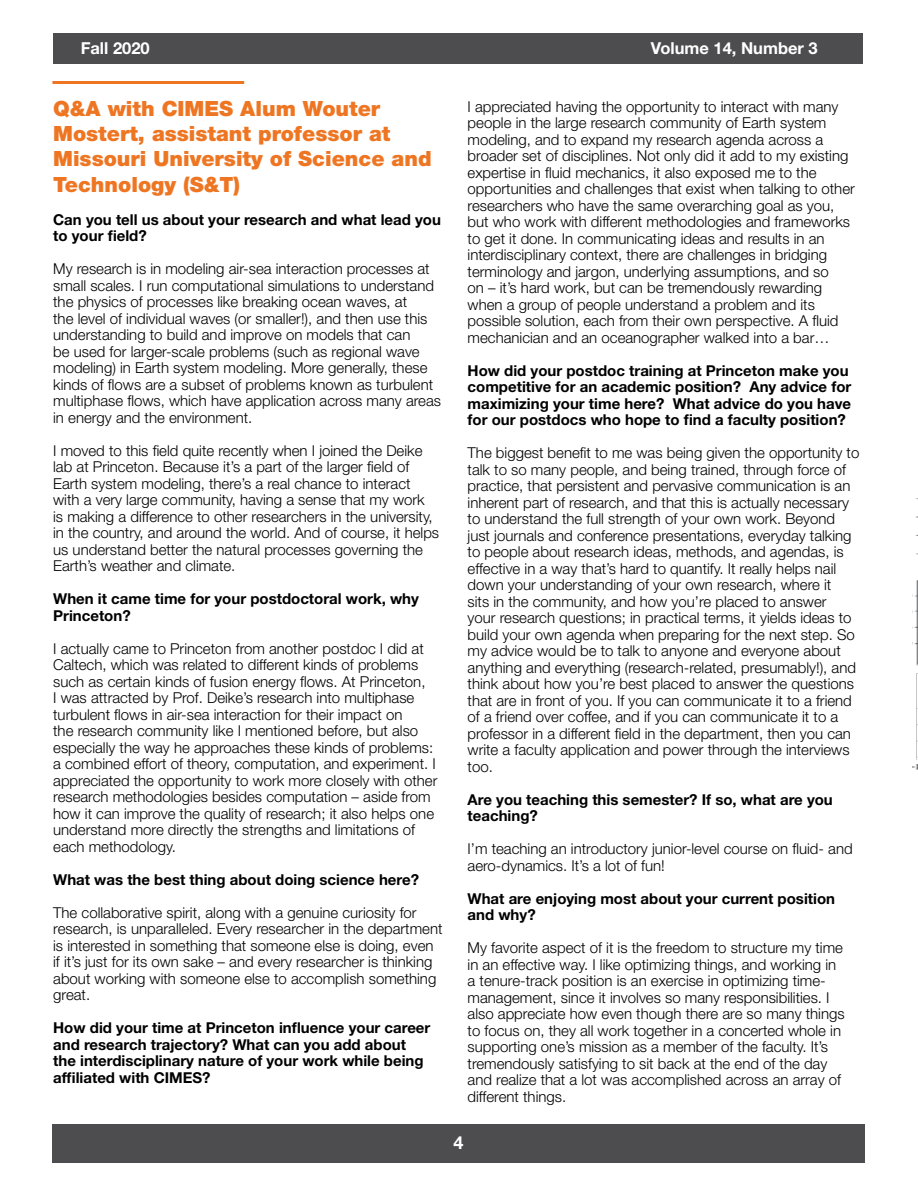
<style>
.page{position:relative;width:918px;height:1188px;background:#fff}
.page>*{position:absolute;margin:0;border:0;box-sizing:border-box;transform-origin:0 0}
.t1{font:900 21px/25.2px "Helvetica Neue LT Std";color:#ee7623}
.t2{font:700 18px "Helvetica Neue LT Std";color:#fff}
.t3{font:700 16.5px "Helvetica Neue LT Std";color:#fff}
.t4{font:300 15px/16.5px "Helvetica Neue LT Std";color:#000}
.t5{font:700 15px/16.5px "Helvetica Neue LT Std";color:#000}
</style>
<div class="page">
<div style="left:53px;top:34px;width:810px;height:30px;background:#4d4d4f"></div>
<hr style="left:52px;top:81px;width:192px;height:3px;background:#ee7623">
<div style="left:52px;top:1125px;width:813px;height:38px;background:#4d4d4f"></div>
<img style="left:913px;top:498px;width:5px;height:272px">
<p class="t3" style="left:81px;top:38px;width:71px">Fall 2020</p>
<p class="t3" style="left:651px;top:38px;width:168px">Volume 14, Number 3</p>
<h1 class="t1" style="left:53px;top:96px;width:380px">Q&amp;A with CIMES Alum Wouter<br>Mostert, assistant professor at<br>Missouri University of Science and<br>Technology (S&amp;T)</h1>
<p class="t5" style="left:53px;top:211px;width:389px">Can you tell us about your research and what lead you to your field?</p>
<p class="t4" style="left:53px;top:260px;width:389px">My research is in modeling air-sea interaction processes at small scales. I run computational simulations to understand the physics of processes like breaking ocean waves, at<br>the level of individual waves (or smaller!), and then use this understanding to build and improve on models that can<br>be used for larger-scale problems (such as regional wave modeling) in Earth system modeling. More generally, these kinds of flows are a subset of problems known as turbulent multiphase flows, which have application across many areas in energy and the environment.</p>
<p class="t4" style="left:53px;top:442px;width:387px">I moved to this field quite recently when I joined the Deike lab at Princeton. Because it’s a part of the larger field of Earth system modeling, there’s a real chance to interact with a very large community, having a sense that my work<br>is making a difference to other researchers in the university, in the country, and around the world. And of course, it helps us understand better the natural processes governing the Earth’s weather and climate.</p>
<p class="t5" style="left:53px;top:590px;width:367px">When it came time for your postdoctoral work, why<br>Princeton?</p>
<p class="t4" style="left:53px;top:640px;width:386px">I actually came to Princeton from another postdoc I did at Caltech, which was related to different kinds of problems such as certain kinds of fusion energy flows. At Princeton,<br>I was attracted by Prof. Deike’s research into multiphase turbulent flows in air-sea interaction for their impact on<br>the research community like I mentioned before, but also especially the way he approaches these kinds of problems: a combined effort of theory, computation, and experiment. I appreciated the opportunity to work more closely with other research methodologies besides computation – aside from how it can improve the quality of research; it also helps one understand more directly the strengths and limitations of each methodology.</p>
<p class="t5" style="left:53px;top:871px;width:367px">What was the best thing about doing science here?</p>
<p class="t4" style="left:53px;top:904px;width:391px">The collaborative spirit, along with a genuine curiosity for research, is unparalleled. Every researcher in the department is interested in something that someone else is doing, even if it’s just for its own sake – and every researcher is thinking about working with someone else to accomplish something great.</p>
<p class="t5" style="left:53px;top:1019px;width:379px">How did your time at Princeton influence your career and research trajectory? What can you add about the interdisciplinary nature of your work while being affiliated with CIMES?</p>
<p class="t4" style="left:468px;top:98px;width:389px">I appreciated having the opportunity to interact with many people in the large research community of Earth system modeling, and to expand my research agenda across a broader set of disciplines. Not only did it add to my existing expertise in fluid mechanics, it also exposed me to the opportunities and challenges that exist when talking to other researchers who have the same overarching goal as you, but who work with different methodologies and frameworks to get it done. In communicating ideas and results in an interdisciplinary context, there are challenges in bridging terminology and jargon, underlying assumptions, and so<br>on – it’s hard work, but can be tremendously rewarding when a group of people understand a problem and its possible solution, each from their own perspective. A fluid mechanician and an oceanographer walked into a bar…</p>
<p class="t5" style="left:468px;top:362px;width:385px">How did your postdoc training at Princeton make you competitive for an academic position? Any advice for maximizing your time here? What advice do you have for our postdocs who hope to find a faculty position?</p>
<p class="t4" style="left:468px;top:444px;width:393px">The biggest benefit to me was being given the opportunity to talk to so many people, and being trained, through force of practice, that persistent and pervasive communication is an inherent part of research, and that this is actually necessary to understand the full strength of your own work. Beyond just journals and conference presentations, everyday talking to people about research ideas, methods, and agendas, is effective in a way that’s hard to quantify. It really helps nail down your understanding of your own research, where it<br>sits in the community, and how you’re placed to answer<br>your research questions; in practical terms, it yields ideas to build your own agenda when preparing for the next step. So my advice would be to talk to anyone and everyone about anything and everything (research-related, presumably!), and think about how you’re best placed to answer the questions that are in front of you. If you can communicate it to a friend of a friend over coffee, and if you can communicate it to a professor in a different field in the department, then you can write a faculty application and power through the interviews too.</p>
<p class="t5" style="left:468px;top:791px;width:367px">Are you teaching this semester? If so, what are you teaching?</p>
<p class="t4" style="left:468px;top:840px;width:387px">I’m teaching an introductory junior-level course on fluid- and aero-dynamics. It’s a lot of fun!</p>
<p class="t5" style="left:468px;top:890px;width:369px">What are enjoying most about your current position and why?</p>
<p class="t4" style="left:468px;top:939px;width:379px">My favorite aspect of it is the freedom to structure my time in an effective way. I like optimizing things, and working in a tenure-track position is an exercise in optimizing time&shy;management, since it involves so many responsibilities. I also appreciate how even though there are so many things to focus on, they all work together in a concerted whole in supporting one’s mission as a member of the faculty. It’s tremendously satisfying to sit back at the end of the day and realize that a lot was accomplished across an array of different things.</p>
<p class="t2" style="left:454px;top:1132px;width:12px">4</p>
</div>
